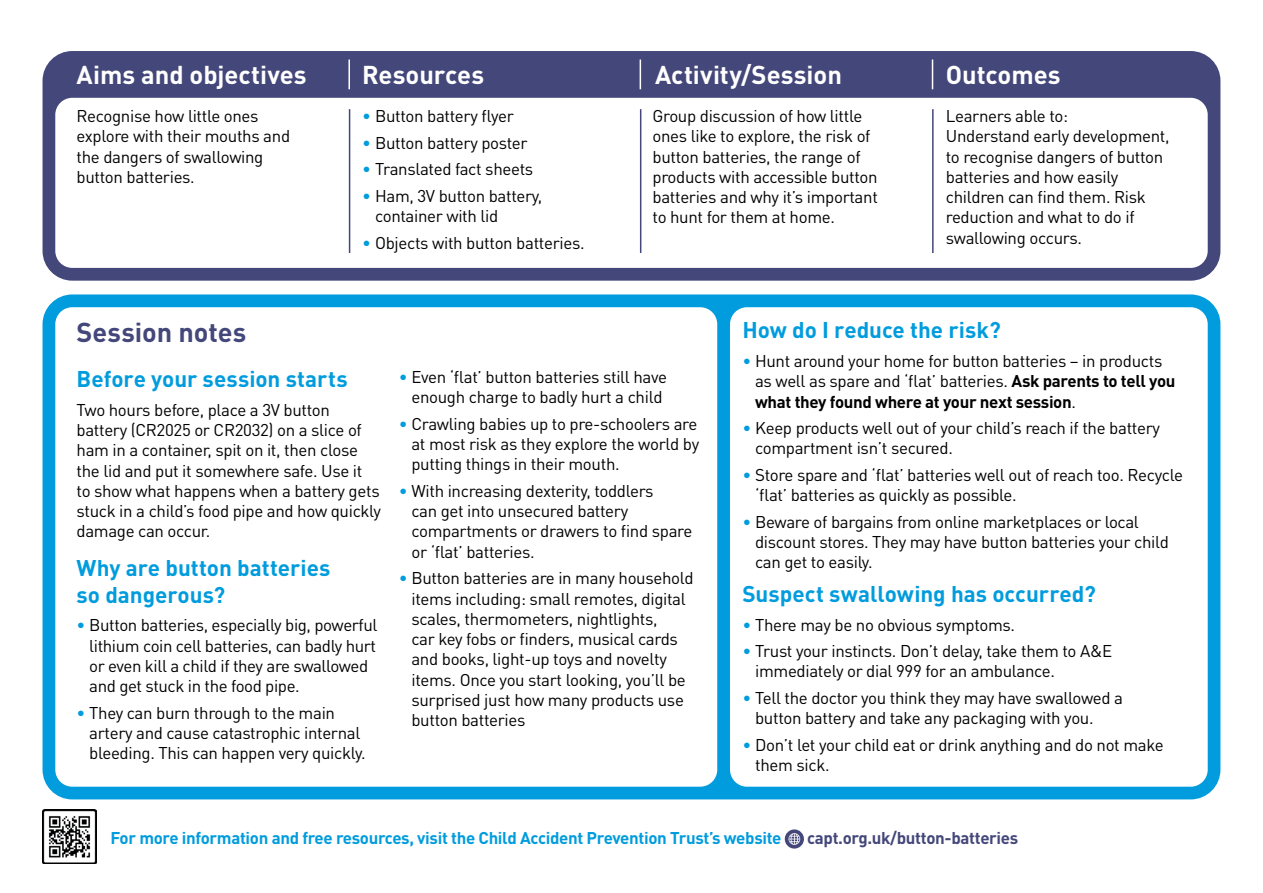
<style>
.page{position:relative;width:1263px;height:893px;background:#fff}
.page>*{position:absolute;margin:0;border:0;box-sizing:border-box;transform-origin:0 0}
.t1{font:700 27px "DIN Pro";color:#44477a}
.t2{font:700 25.5px "DIN Pro";color:#fff}
.t3{font:700 22.5px/27px "DIN Pro";color:#009cdd}
.t4{font:16.8px/20.2px "DIN Pro";letter-spacing:-.02em;color:#000}
.t5{font:700 16.8px "DIN Pro";letter-spacing:-.02em;color:#009cdd}
.t6{font:700 16.8px "DIN Pro";letter-spacing:-.02em;color:#44477a}
.s1{color:#009cdd}
.s2{font-weight:700}
</style>
<div class="page">
<div style="left:43px;top:294px;width:1177px;height:505px;background:#009cdd;border-radius:30px"></div>
<div style="left:55px;top:307px;width:662px;height:480px;background:#fff;border-radius:17px"></div>
<div style="left:730px;top:307px;width:478px;height:480px;background:#fff;border-radius:17px"></div>
<div style="left:785px;top:829px;width:19px;height:20px;background:#44477a;border-radius:50%"></div>
<svg style="left:788px;top:833px;width:12px;height:12px"></svg>
<div style="left:43px;top:51px;width:1177px;height:230px;background:#44477a;border-radius:30px"></div>
<div style="left:55px;top:98px;width:1153px;height:170px;background:#fff;border-radius:17px"></div>
<hr style="left:348px;top:60px;width:2px;height:29px;background:#fff">
<hr style="left:349px;top:109px;width:1px;height:144px;background:#44477a">
<svg style="left:640px;top:60px;width:1px;height:29px"></svg>
<hr style="left:640px;top:109px;width:1px;height:144px;background:#44477a">
<hr style="left:932px;top:109px;width:1px;height:144px;background:#44477a">
<svg style="left:932px;top:60px;width:1px;height:29px"></svg>
<img style="left:43px;top:809px;width:54px;height:55px">
<h2 class="t2" style="left:77px;top:57px;width:232px">Aims and objectives</h2>
<p class="t4" style="left:77px;top:105px;width:215px">Recognise how little ones explore with their mouths and the dangers of swallowing button batteries.</p>
<p class="t4" style="left:362px;top:105px;width:153px"><span class="s1">•</span> Button battery flyer</p>
<h2 class="t2" style="left:362px;top:57px;width:123px">Resources</h2>
<p class="t4" style="left:362px;top:132px;width:167px"><span class="s1">•</span> Button battery poster</p>
<p class="t4" style="left:362px;top:159px;width:173px"><span class="s1">•</span> Translated fact sheets</p>
<p class="t4" style="left:375px;top:185px;width:169px;text-indent:-13px"><span class="s1">•</span> Ham, 3V button battery, container with lid</p>
<p class="t4" style="left:362px;top:232px;width:224px"><span class="s1">•</span> Objects with button batteries.</p>
<h2 class="t2" style="left:655px;top:57px;width:188px">Activity/Session</h2>
<p class="t4" style="left:652px;top:105px;width:227px">Group discussion of how little ones like to explore, the risk of button batteries, the range of products with accessible button batteries and why it’s important to hunt for them at home.</p>
<h2 class="t2" style="left:946px;top:57px;width:116px">Outcomes</h2>
<p class="t4" style="left:946px;top:105px;width:225px">Learners able to:<br>Understand early development, to recognise dangers of button batteries and how easily children can find them. Risk reduction and what to do if swallowing occurs.</p>
<h1 class="t1" style="left:77px;top:314px;width:171px">Session notes</h1>
<h3 class="t3" style="left:77px;top:365px;width:273px">Before your session starts</h3>
<p class="t4" style="left:77px;top:399px;width:306px">Two hours before, place a 3V button battery (CR2025 or CR2032) on a slice of ham in a container, spit on it, then close the lid and put it somewhere safe. Use it<br>to show what happens when a battery gets stuck in a child’s food pipe and how quickly damage can occur.</p>
<h3 class="t3" style="left:77px;top:553px;width:255px">Why are button batteries so dangerous?</h3>
<p class="t4" style="left:89px;top:614px;width:290px;text-indent:-13px"><span class="s1">•</span> Button batteries, especially big, powerful lithium coin cell batteries, can badly hurt or even kill a child if they are swallowed and get stuck in the food pipe.</p>
<p class="t4" style="left:89px;top:702px;width:278px;text-indent:-13px"><span class="s1">•</span> They can burn through to the main artery and cause catastrophic internal bleeding. This can happen very quickly.</p>
<p class="t4" style="left:399px;top:366px;width:270px;text-align:center"><span class="s1">•</span> Even ‘flat’ button batteries still have enough charge to badly hurt a child</p>
<p class="t4" style="left:411px;top:413px;width:289px;text-align:justify;text-indent:-13px"><span class="s1">•</span> Crawling babies up to pre-schoolers are at most risk as they explore the world by putting things in their mouth.</p>
<p class="t4" style="left:411px;top:480px;width:282px;text-indent:-13px"><span class="s1">•</span> With increasing dexterity, toddlers<br>can get into unsecured battery compartments or drawers to find spare or ‘flat’ batteries.</p>
<p class="t4" style="left:411px;top:567px;width:284px;text-indent:-13px"><span class="s1">•</span> Button batteries are in many household items including: small remotes, digital scales, thermometers, nightlights,<br>car key fobs or finders, musical cards and books, light-up toys and novelty items. Once you start looking, you’ll be surprised just how many products use button batteries</p>
<h3 class="t3" style="left:742px;top:316px;width:260px">How do I reduce the risk?</h3>
<p class="t4" style="left:755px;top:350px;width:422px;text-indent:-13px"><span class="s1">•</span> Hunt around your home for button batteries – in products as well as spare and ‘flat’ batteries. <span class="s2">Ask parents to tell you what they found where at your next session</span>.</p>
<p class="t4" style="left:755px;top:417px;width:406px;text-indent:-13px"><span class="s1">•</span> Keep products well out of your child’s reach if the battery compartment isn’t secured.</p>
<p class="t4" style="left:755px;top:464px;width:429px;text-indent:-13px"><span class="s1">•</span> Store spare and ‘flat’ batteries well out of reach too. Recycle ‘flat’ batteries as quickly as possible.</p>
<p class="t4" style="left:755px;top:511px;width:415px;text-indent:-13px"><span class="s1">•</span> Beware of bargains from online marketplaces or local discount stores. They may have button batteries your child can get to easily.</p>
<h3 class="t3" style="left:742px;top:579px;width:355px">Suspect swallowing has occurred?</h3>
<p class="t4" style="left:742px;top:614px;width:274px"><span class="s1">•</span> There may be no obvious symptoms.</p>
<p class="t4" style="left:755px;top:640px;width:359px;text-indent:-13px"><span class="s1">•</span> Trust your instincts. Don’t delay, take them to A&amp;E immediately or dial 999 for an ambulance.</p>
<p class="t4" style="left:755px;top:687px;width:370px;text-indent:-13px"><span class="s1">•</span> Tell the doctor you think they may have swallowed a button battery and take any packaging with you.</p>
<p class="t4" style="left:755px;top:734px;width:410px;text-indent:-13px"><span class="s1">•</span> Don’t let your child eat or drink anything and do not make them sick.</p>
<p class="t5" style="left:111px;top:827px;width:672px">For more information and free resources, visit the Child Accident Prevention Trust’s website</p>
<p class="t6" style="left:807px;top:827px;width:213px">capt.org.uk/button-batteries</p>
</div>
